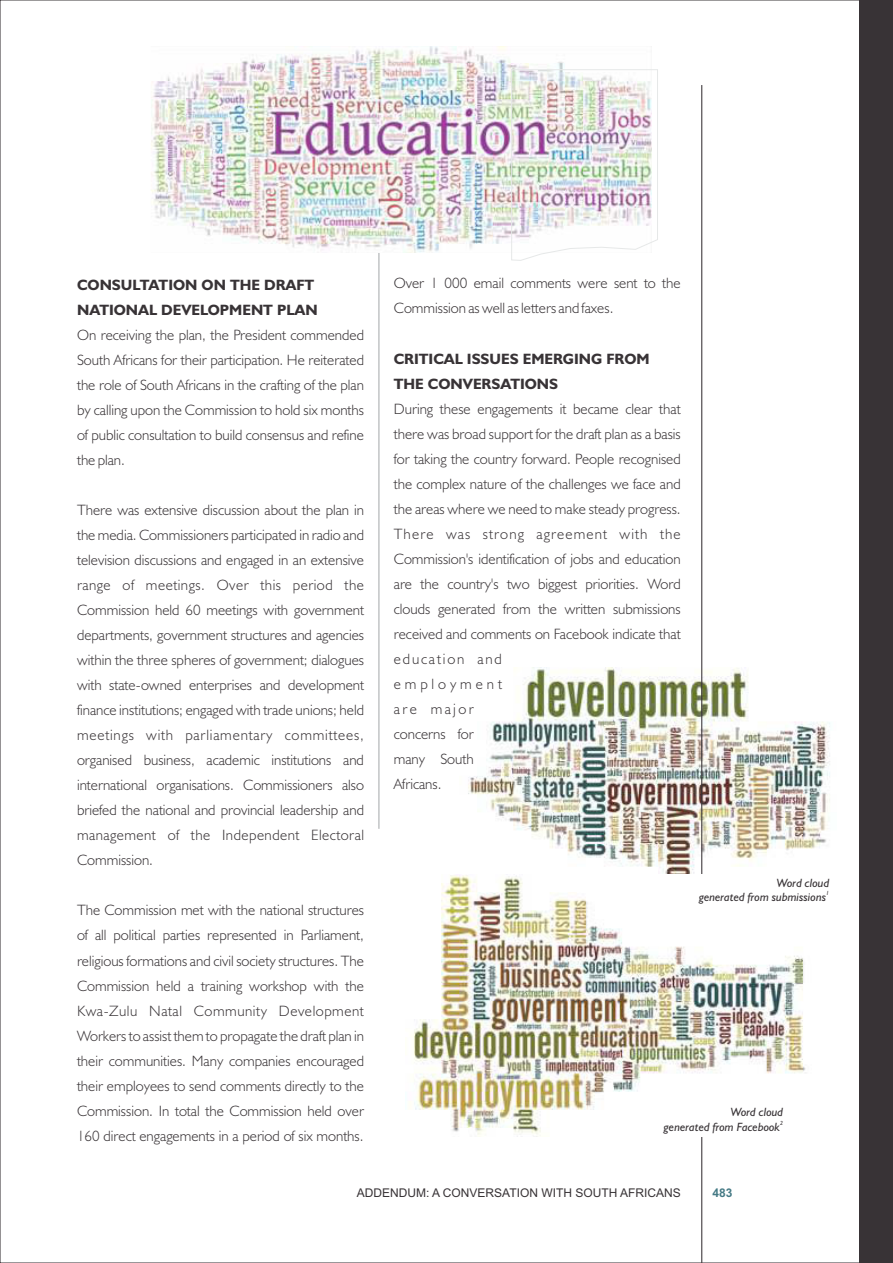
<style>
.page{position:relative;width:893px;height:1263px;background:#fff}
.page>*{position:absolute;margin:0;border:0;box-sizing:border-box;transform-origin:0 0}
.t1{font:300 15px/25px "Humanist 521 BT";color:#383336;text-align:justify}
.t2{font:700 15px/25.2px "Humanist 521 BT";color:#383336}
.t3{font:italic 12px "Humanist 521 BT";color:#383336}
.t4{font:12px "Arial";color:#383336}
.t5{font:700 12px "Arial";color:#457a85}
.t6{font:italic 6px "Humanist 521 BT";color:#383336}
</style>
<div class="page">
<img style="left:468px;top:668px;width:362px;height:206px">
<hr style="left:701px;top:85px;width:1px;height:1178px;background:#383336">
<hr style="left:378px;top:85px;width:1px;height:744px;background:#a8abad">
<img style="left:151px;top:46px;width:414px;height:207px">
<img style="left:511px;top:69px;width:147px;height:192px">
<img style="left:412px;top:875px;width:394px;height:261px">
<div style="left:859px;top:0;width:34px;height:1263px;background:#383336"></div>
<p class="t2" style="left:77px;top:274px;width:242px">CONSULTATION ON THE DRAFT<br>NATIONAL DEVELOPMENT PLAN</p>
<p class="t1" style="left:77px;top:324px;width:289px">On receiving the plan, the President commended South Africans for their participation. He reiterated the role of South Africans in the crafting of the plan by calling upon the Commission to hold six months of public consultation to build consensus and refine the plan.</p>
<p class="t1" style="left:77px;top:499px;width:289px">There was extensive discussion about the plan in the media. Commissioners participated in radio and television discussions and engaged in an extensive range of meetings. Over this period the Commission held 60 meetings with government departments, government structures and agencies within the three spheres of government; dialogues with state-owned enterprises and development finance institutions; engaged with trade unions; held meetings with parliamentary committees, organised business, academic institutions and international organisations. Commissioners also briefed the national and provincial leadership and management of the Independent Electoral Commission.</p>
<p class="t1" style="left:77px;top:899px;width:289px">The Commission met with the national structures of all political parties represented in Parliament, religious formations and civil society structures. The Commission held a training workshop with the Kwa-Zulu Natal Community Development Workers to assist them to propagate the draft plan in their communities. Many companies encouraged their employees to send comments directly to the Commission. In total the Commission held over 160 direct engagements in a period of six months.</p>
<p class="t1" style="left:394px;top:272px;width:288px">Over 1 000 email comments were sent to the<br>Commission as well as letters and faxes.</p>
<p class="t2" style="left:394px;top:347px;width:257px">CRITICAL ISSUES EMERGING FROM<br>THE CONVERSATIONS</p>
<p class="t1" style="left:394px;top:397px;width:288px;text-align:left">During these engagements it became clear that there was broad support for the draft plan as a basis for taking the country forward. People recognised the complex nature of the challenges we face and the areas where we need to make steady progress.<br>There was strong agreement with the Commission's identification of jobs and education are the country's two biggest priorities. Word clouds generated from the written submissions received and comments on Facebook indicate that education and<br>employment<br>are major<br>concerns for<br>many South<br>Africans.</p>
<p class="t3" style="left:776px;top:878px;width:54px">Word cloud</p>
<p class="t6" style="left:826px;top:891px;width:5px">1</p>
<p class="t3" style="left:699px;top:892px;width:129px">generated from submissions</p>
<p class="t3" style="left:730px;top:1107px;width:54px">Word cloud</p>
<p class="t6" style="left:780px;top:1120px;width:5px">2</p>
<p class="t3" style="left:664px;top:1121px;width:118px">generated from Facebook</p>
<p class="t4" style="left:357px;top:1188px;width:325px">ADDENDUM: A CONVERSATION WITH SOUTH AFRICANS</p>
<p class="t5" style="left:713px;top:1188px;width:22px">483</p>
</div>
